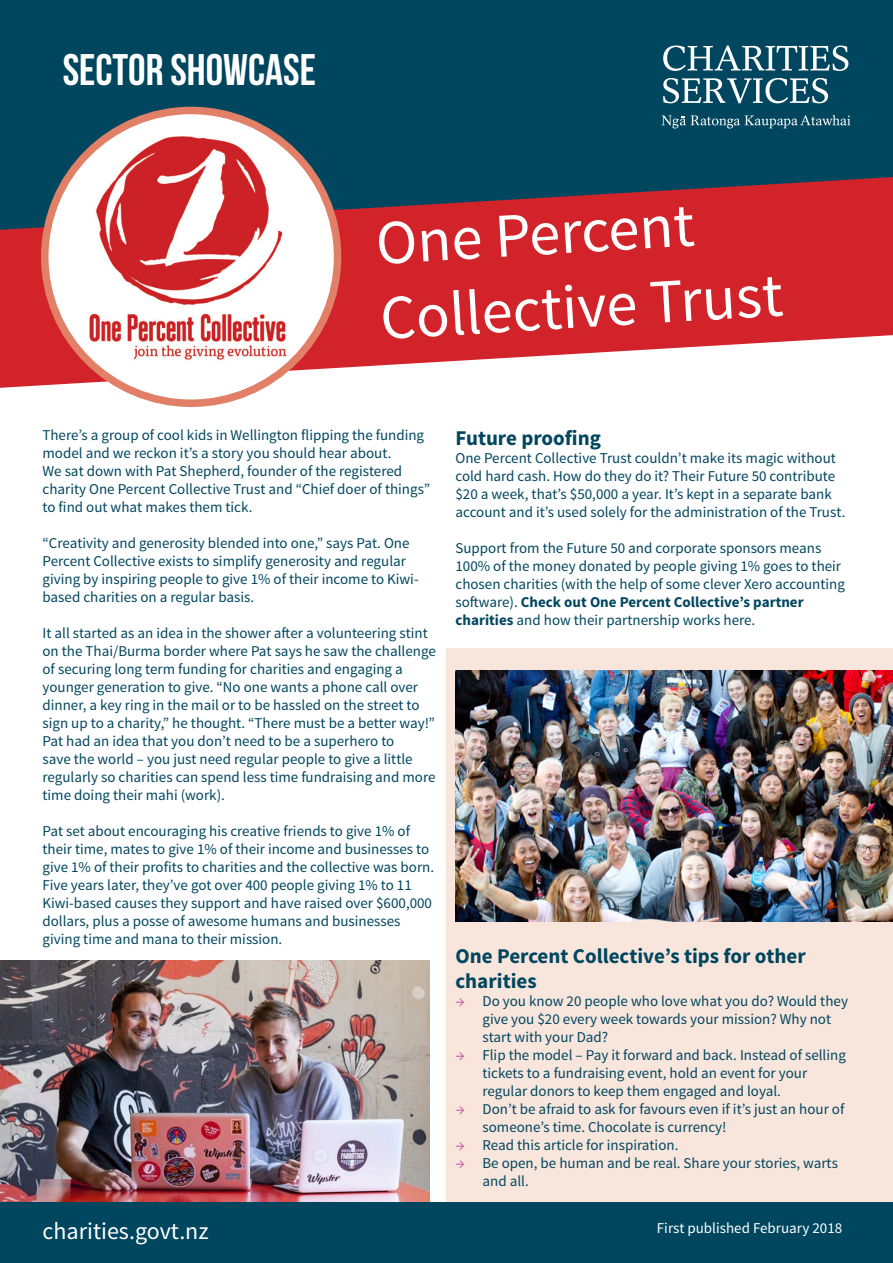
<style>
.page{position:relative;width:893px;height:1263px;background:#fff}
.page>*{position:absolute;margin:0;border:0;box-sizing:border-box;transform-origin:0 0}
.t1{font:62.55px/75px "Source Sans Pro";color:#fff}
.Subtitle{font:44.25px "Bebas Neue";color:#fff}
.t2{font:24px "Source Sans Pro";color:#fff}
.t3{font:700 21px/25.2px "Source Sans Pro";color:#00465f}
.t4{font:15px/18px "Source Sans Pro";color:#00465f}
.t5{font:15px "Source Sans Pro";color:#fff}
.s1{font-weight:700}
.s2{color:#c858a0}
</style>
<div class="page">
<div style="left:446px;top:648px;width:447px;height:615px;background:#f8e5dc"></div>
<div style="left:0;top:0;width:893px;height:300px;background:#00465f"></div>
<svg style="left:663px;top:46px;width:185px;height:25px"></svg>
<svg style="left:663px;top:78px;width:165px;height:25px"></svg>
<svg style="left:662px;top:115px;width:188px;height:13px"></svg>
<svg style="left:0;top:177px;width:893px;height:211px;fill:#d2232a"></svg>
<img style="left:50px;top:110px;width:277px;height:277px">
<div style="left:41px;top:107px;width:300px;height:300px;border:8px solid #e18067;border-radius:50%"></div>
<img style="left:0;top:960px;width:429px;height:242px">
<img style="left:455px;top:670px;width:438px;height:251px">
<div style="left:0;top:1202px;width:893px;height:61px;background:#00465f"></div>
<p class="Subtitle" style="left:63px;top:45px;width:255px">SECTOR SHOWCASE</p>
<p class="t1" style="left:374px;top:206px;width:405px;rotate:-3deg">One Percent<br>Collective Trust</p>
<p class="t4" style="left:43px;top:426px;width:383px">There’s a group of cool kids in Wellington flipping the funding model and we reckon it’s a story you should hear about.</p>
<p class="t4" style="left:43px;top:462px;width:389px">We sat down with Pat Shepherd, founder of the registered charity One Percent Collective Trust and “Chief doer of things” to find out what makes them tick.</p>
<p class="t4" style="left:43px;top:534px;width:378px">“Creativity and generosity blended into one,” says Pat. One Percent Collective exists to simplify generosity and regular giving by inspiring people to give 1% of their income to Kiwi&shy;based charities on a regular basis.</p>
<p class="t4" style="left:43px;top:624px;width:395px">It all started as an idea in the shower after a volunteering stint on the Thai/Burma border where Pat says he saw the challenge of securing long term funding for charities and engaging a younger generation to give. “No one wants a phone call over dinner, a key ring in the mail or to be hassled on the street to sign up to a charity,” he thought. “There must be a better way!”</p>
<p class="t4" style="left:43px;top:732px;width:395px">Pat had an idea that you don’t need to be a superhero to<br>save the world – you just need regular people to give a little regularly so charities can spend less time fundraising and more time doing their mahi (work).</p>
<p class="t4" style="left:43px;top:822px;width:393px">Pat set about encouraging his creative friends to give 1% of their time, mates to give 1% of their income and businesses to give 1% of their profits to charities and the collective was born.<br>Five years later, they’ve got over 400 people giving 1% to 11<br>Kiwi-based causes they support and have raised over $600,000 dollars, plus a posse of awesome humans and businesses giving time and mana to their mission.</p>
<p class="t2" style="left:43px;top:1216px;width:168px">charities.govt.nz</p>
<p class="t3" style="left:455px;top:426px;width:147px">Future proofing</p>
<p class="t4" style="left:455px;top:449px;width:391px">One Percent Collective Trust couldn’t make its magic without cold hard cash. How do they do it? Their Future 50 contribute $20 a week, that’s $50,000 a year. It’s kept in a separate bank account and it’s used solely for the administration of the Trust.</p>
<p class="t4" style="left:455px;top:539px;width:391px">Support from the Future 50 and corporate sponsors means 100% of the money donated by people giving 1% goes to their chosen charities (with the help of some clever Xero accounting software). <span class="s1">Check out One Percent Collective’s partner charities</span> and how their partnership works here.</p>
<p class="t3" style="left:455px;top:944px;width:352px">One Percent Collective’s tips for other charities</p>
<p class="t4" style="left:482px;top:993px;width:367px;text-indent:-27px"><span class="s2">→</span> Do you know 20 people who love what you do? Would they give you $20 every week towards your mission? Why not start with your Dad?</p>
<p class="t4" style="left:482px;top:1047px;width:365px;text-indent:-27px"><span class="s2">→</span> Flip the model – Pay it forward and back. Instead of selling tickets to a fundraising event, hold an event for your regular donors to keep them engaged and loyal.</p>
<p class="t4" style="left:482px;top:1101px;width:363px;text-indent:-27px"><span class="s2">→</span> Don’t be afraid to ask for favours even if it’s just an hour of someone’s time. Chocolate is currency!</p>
<p class="t4" style="left:455px;top:1137px;width:224px"><span class="s2">→</span> Read this article for inspiration.</p>
<p class="t4" style="left:482px;top:1155px;width:357px;text-indent:-27px"><span class="s2">→</span> Be open, be human and be real. Share your stories, warts and all.</p>
<p class="t5" style="left:657px;top:1218px;width:187px">First published February 2018</p>
</div>
